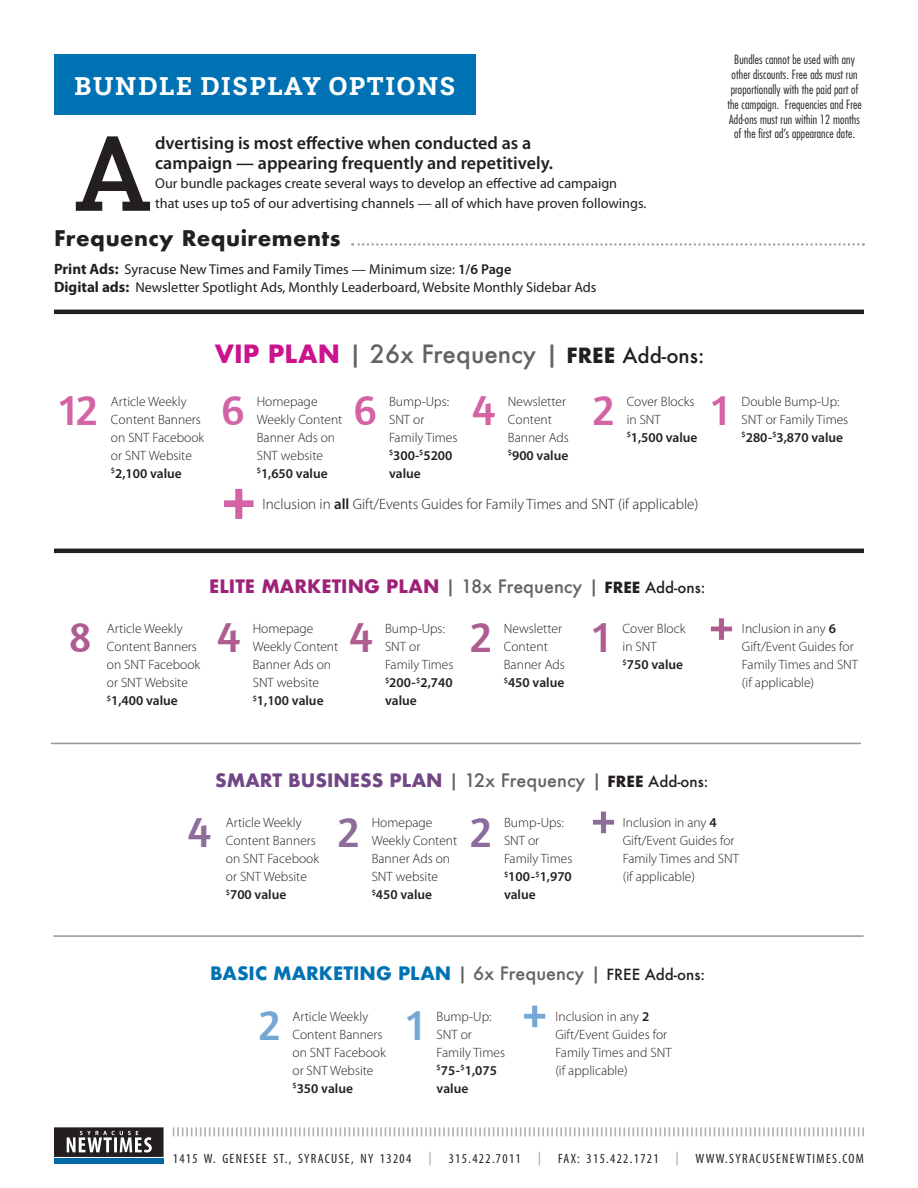
<style>
.page{position:relative;width:918px;height:1188px;background:#fff}
.page>*{position:absolute;margin:0;border:0;box-sizing:border-box;transform-origin:0 0}
.t1{font:500 112.65px "Questa Slab";color:#231f20}
.t2{font:75.15px "Amaranth";color:#d463a5}
.t3{font:54px "Amaranth";color:#af5d90}
.t4{font:54px "Amaranth";color:#8c6c9a}
.t5{font:54px "Amaranth";color:#74a7d5}
.t6{font:45px "Amaranth";color:#d463a5}
.t7{font:45px "Amaranth";color:#af5d90}
.t8{font:45px "Amaranth";color:#8c6c9a}
.t9{font:45px "Amaranth";color:#74a7d5}
.t10{font:700 27px "Questa Slab";letter-spacing:.05em;color:#fff}
.t11{font:500 24.45px "Futura";color:#636366}
.t12{font:700 21px "Futura";letter-spacing:.02em;color:#231f20}
.t13{font:600 18px/19.5px "Myriad Pro";color:#231f20}
.t14{font:700 18px "Futura";color:#9d2277}
.t15{font:700 18px "Futura";color:#714785}
.t16{font:700 18px "Futura";color:#0072b4}
.t17{font:300 15px "Myriad Pro";color:#231f20}
.t18{font:14.25px/18px "Myriad Pro";color:#231f20}
.t19{font:300 13.5px/18px "Myriad Pro";color:#231f20}
.t20{font:condensed 13.5px "Myriad Pro";letter-spacing:.1em;color:#231f20}
.t21{font:condensed 13.5px "Myriad Pro";color:#939598}
.t22{font:300 condensed 12.3px/14.9px "Futura Std";letter-spacing:.01em;color:#231f20;text-align:center}
.s1{font-weight:700;font-size:15px}
.s2{font-weight:600}
.s3{font-weight:700;color:#ca138c}
.s4{font-weight:700;font-size:20.4px;color:#231f20}
.s5{font-size:20.4px;color:#231f20}
.s6{font-weight:500;color:#636366}
.s7{font-size:15px;color:#231f20}
.s8{font-weight:500;font-size:15px;color:#231f20}
.s9{color:#939598}
</style>
<div class="page">
<svg style="left:173px;top:1127px;width:691px;height:9px"></svg>
<svg style="left:54px;top:1127px;width:110px;height:30px;background:#565354"></svg>
<div style="left:54px;top:1158px;width:110px;height:5px;background:#0068a5"></div>
<div style="left:54px;top:54px;width:421px;height:61px;background:#0072b4"></div>
<svg style="left:352px;top:243px;width:512px;height:3px"></svg>
<hr style="left:54px;top:549px;width:810px;height:4px;background:#231f20">
<hr style="left:54px;top:310px;width:810px;height:4px;background:#231f20">
<hr style="left:54px;top:935px;width:810px;height:2px;background:#939598">
<hr style="left:51px;top:743px;width:810px;height:1px;background:#939598">
<h3 class="t10" style="left:74px;top:68px;width:383px">BUNDLE DISPLAY OPTIONS</h3>
<h1 class="t1" style="left:74px;top:102px;width:78px">A</h1>
<h3 class="t13" style="left:155px;top:133px;width:399px">dvertising is most effective when conducted as a campaign — appearing frequently and repetitively.</h3>
<p class="t18" style="left:155px;top:174px;width:464px">Our bundle packages create several ways to develop an effective ad campaign</p>
<p class="t18" style="left:155px;top:194px;width:493px">that uses up to5 of our advertising channels — all of which have proven followings.</p>
<h3 class="t12" style="left:54px;top:222px;width:288px">Frequency Requirements</h3>
<p class="t18" style="left:54px;top:260px;width:544px"><span class="s1">Print Ads:</span> Syracuse New Times and Family Times — Minimum size: <span class="s2">1/6 Page<br></span><span class="s1">Digital ads:</span> Newsletter Spotlight Ads, Monthly Leaderboard, Website Monthly Sidebar Ads</p>
<h3 class="t11" style="left:215px;top:337px;width:491px"><span class="s3">VIP PLAN</span> | 26x Frequency | <span class="s4">FREE</span> <span class="s5">Add-ons:</span></h3>
<p class="t22" style="left:727px;top:52px;width:136px">Bundles cannot be used with any other discounts. Free ads must run proportionally with the paid part of the campaign. Frequencies and Free Add-ons must run within 12 months of the first ad’s appearance date.</p>
<h3 class="t6" style="left:60px;top:383px;width:40px">12</h3>
<p class="t19" style="left:111px;top:392px;width:95px">Article Weekly<br>Content Banners on SNT Facebook or SNT Website <sup>$</sup><span class="s2">2,100 value</span></p>
<h3 class="t6" style="left:221px;top:383px;width:25px">6</h3>
<p class="t19" style="left:257px;top:392px;width:87px">Homepage<br>Weekly Content<br>Banner Ads on<br>SNT website <sup>$</sup><span class="s2">1,650 value</span></p>
<h3 class="t6" style="left:354px;top:383px;width:25px">6</h3>
<p class="t19" style="left:389px;top:392px;width:70px">Bump-Ups:<br>SNT or<br>Family Times <sup>$</sup><span class="s2">300-</span><sup>$</sup><span class="s2">5200 value</span></p>
<h3 class="t6" style="left:472px;top:383px;width:25px">4</h3>
<p class="t19" style="left:508px;top:392px;width:63px">Newsletter<br>Content<br>Banner Ads <sup>$</sup><span class="s2">900 value</span></p>
<h3 class="t6" style="left:593px;top:383px;width:24px">2</h3>
<p class="t19" style="left:627px;top:392px;width:72px">Cover Blocks in SNT <sup>$</sup><span class="s2">1,500 value</span></p>
<h3 class="t6" style="left:712px;top:383px;width:19px">1</h3>
<p class="t19" style="left:742px;top:392px;width:108px">Double Bump-Up:<br>SNT or Family Times <sup>$</sup><span class="s2">280-</span><sup>$</sup><span class="s2">3,870 value</span></p>
<h2 class="t2" style="left:220px;top:457px;width:40px">+</h2>
<p class="t17" style="left:262px;top:495px;width:438px">Inclusion in <span class="s2">all</span> Gift/Events Guides for Family Times and SNT (if applicable)</p>
<h3 class="t14" style="left:209px;top:573px;width:498px">ELITE MARKETING PLAN <span class="s6">| 18x Frequency |</span> <span class="s7">FREE</span> <span class="s8">Add-ons:</span></h3>
<h3 class="t3" style="left:708px;top:595px;width:29px">+</h3>
<h3 class="t7" style="left:68px;top:611px;width:25px">8</h3>
<p class="t19" style="left:107px;top:620px;width:95px">Article Weekly<br>Content Banners on SNT Facebook or SNT Website <sup>$</sup><span class="s2">1,400 value</span></p>
<h3 class="t7" style="left:217px;top:611px;width:25px">4</h3>
<p class="t19" style="left:253px;top:620px;width:87px">Homepage<br>Weekly Content<br>Banner Ads on<br>SNT website <sup>$</sup><span class="s2">1,100 value</span></p>
<h3 class="t7" style="left:349px;top:611px;width:25px">4</h3>
<p class="t19" style="left:385px;top:620px;width:70px">Bump-Ups:<br>SNT or<br>Family Times <sup>$</sup><span class="s2">200-</span><sup>$</sup><span class="s2">2,740 value</span></p>
<h3 class="t7" style="left:470px;top:611px;width:24px">2</h3>
<p class="t19" style="left:504px;top:620px;width:63px">Newsletter<br>Content<br>Banner Ads <sup>$</sup><span class="s2">450 value</span></p>
<h3 class="t7" style="left:593px;top:611px;width:19px">1</h3>
<p class="t19" style="left:623px;top:620px;width:64px">Cover Block in SNT <sup>$</sup><span class="s2">750 value</span></p>
<p class="t19" style="left:742px;top:620px;width:118px">Inclusion in any <span class="s2">6<br></span>Gift/Event Guides for<br>Family Times and SNT (if applicable)</p>
<h3 class="t15" style="left:215px;top:768px;width:495px">SMART BUSINESS PLAN <span class="s6">| 12x Frequency |</span> <span class="s7">FREE</span> <span class="s8">Add-ons:</span></h3>
<h3 class="t4" style="left:590px;top:788px;width:29px">+</h3>
<h3 class="t8" style="left:188px;top:805px;width:25px">4</h3>
<p class="t19" style="left:226px;top:814px;width:95px">Article Weekly<br>Content Banners on SNT Facebook or SNT Website <sup>$</sup><span class="s2">700 value</span></p>
<h3 class="t8" style="left:338px;top:805px;width:24px">2</h3>
<p class="t19" style="left:372px;top:814px;width:87px">Homepage<br>Weekly Content<br>Banner Ads on<br>SNT website <sup>$</sup><span class="s2">450 value</span></p>
<h3 class="t8" style="left:470px;top:805px;width:24px">2</h3>
<p class="t19" style="left:504px;top:814px;width:70px">Bump-Ups:<br>SNT or<br>Family Times <sup>$</sup><span class="s2">100-</span><sup>$</sup><span class="s2">1,970 value</span></p>
<p class="t19" style="left:623px;top:814px;width:118px">Inclusion in any <span class="s2">4<br></span>Gift/Event Guides for<br>Family Times and SNT (if applicable)</p>
<h3 class="t16" style="left:210px;top:960px;width:496px">BASIC MARKETING PLAN <span class="s6">| 6x Frequency |</span> <span class="s8">FREE Add-ons:</span></h3>
<h3 class="t9" style="left:258px;top:998px;width:24px">2</h3>
<p class="t19" style="left:293px;top:1007px;width:95px">Article Weekly<br>Content Banners on SNT Facebook or SNT Website <sup>$</sup><span class="s2">350 value</span></p>
<h3 class="t9" style="left:407px;top:998px;width:19px">1</h3>
<p class="t19" style="left:437px;top:1007px;width:70px">Bump-Up:<br>SNT or<br>Family Times <sup>$</sup><span class="s2">75-</span><sup>$</sup><span class="s2">1,075 value</span></p>
<p class="t19" style="left:555px;top:1007px;width:118px">Inclusion in any <span class="s2">2<br></span>Gift/Event Guides for<br>Family Times and SNT (if applicable)</p>
<h3 class="t5" style="left:521px;top:982px;width:29px">+</h3>
<p class="t20" style="left:173px;top:1150px;width:240px">1415 W. GENESEE ST., SYRACUSE, NY 13204</p>
<p class="t21" style="left:429px;top:1149px;width:4px">|</p>
<p class="t20" style="left:449px;top:1150px;width:74px">315.422.7011</p>
<p class="t21" style="left:538px;top:1149px;width:4px">|</p>
<p class="t20" style="left:558px;top:1150px;width:102px">FAX: 315.422.1721</p>
<p class="t20" style="left:676px;top:1150px;width:189px"><span class="s9">|</span> WWW.SYRACUSENEWTIMES.COM</p>
</div>
